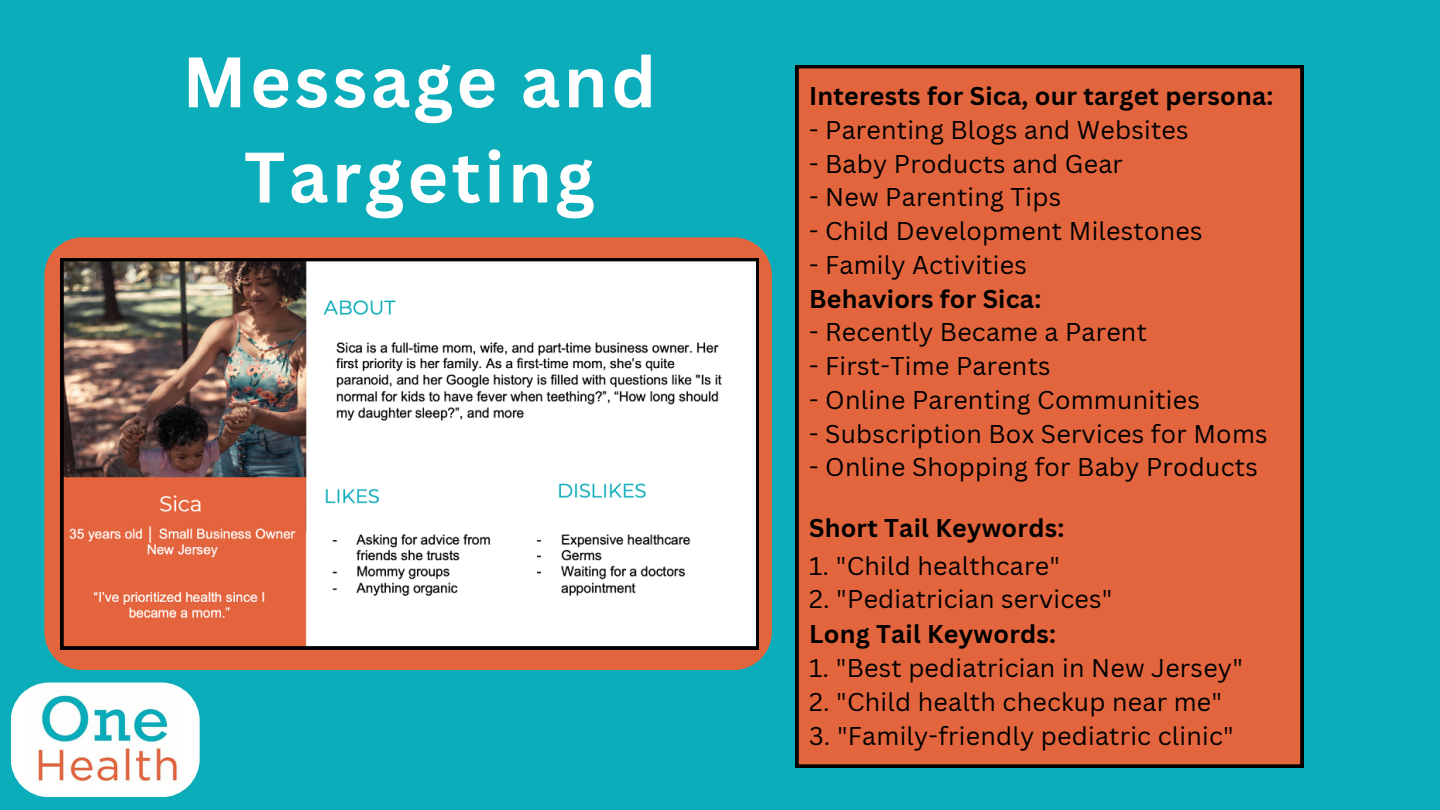
<style>
.page{position:relative;width:1440px;height:810px;background:#0badba}
.page>*{position:absolute;margin:0;border:0;box-sizing:border-box;transform-origin:0 0}
.t1{font:700 69.7px/95.2px "Canva Sans";letter-spacing:.05em;color:#fff;text-align:center}
.t2{font:25px "Canva Sans";letter-spacing:.01em;color:#000}
.t3{font:700 25px "Canva Sans";letter-spacing:.01em;color:#000}
</style>
<div class="page">
<div style="left:44px;top:237px;width:728px;height:433px;background:#e3653d"></div>
<svg style="left:61px;top:258px;width:698px;height:391px;background:#d0bbb4"></svg>
<svg style="left:11px;top:683px;width:189px;height:114px;fill:#fff"></svg>
<img style="left:30px;top:690px;width:150px;height:95px">
<div style="left:796px;top:65px;width:507px;height:702px;background:#e3653d"></div>
<p class="t1" style="left:182px;top:33px;width:475px">Message and<br>Targeting</p>
<p class="t3" style="left:809px;top:78px;width:466px">Interests for Sica, our target persona:</p>
<p class="t2" style="left:809px;top:112px;width:381px">- Parenting Blogs and Websites</p>
<p class="t2" style="left:809px;top:146px;width:315px">- Baby Products and Gear</p>
<p class="t2" style="left:809px;top:180px;width:254px">- New Parenting Tips</p>
<p class="t2" style="left:809px;top:213px;width:395px">- Child Development Milestones</p>
<p class="t2" style="left:809px;top:247px;width:219px">- Family Activities</p>
<p class="t3" style="left:809px;top:281px;width:234px">Behaviors for Sica:</p>
<p class="t2" style="left:809px;top:315px;width:339px">- Recently Became a Parent</p>
<p class="t2" style="left:809px;top:348px;width:243px">- First-Time Parents</p>
<p class="t2" style="left:809px;top:382px;width:392px">- Online Parenting Communities</p>
<p class="t2" style="left:809px;top:416px;width:460px">- Subscription Box Services for Moms</p>
<p class="t2" style="left:809px;top:450px;width:450px">- Online Shopping for Baby Products</p>
<p class="t3" style="left:809px;top:510px;width:257px">Short Tail Keywords:</p>
<p class="t2" style="left:809px;top:548px;width:252px">1. "Child healthcare"</p>
<p class="t2" style="left:809px;top:582px;width:305px">2. "Pediatrician services"</p>
<p class="t3" style="left:809px;top:616px;width:249px">Long Tail Keywords:</p>
<p class="t2" style="left:809px;top:650px;width:435px">1. "Best pediatrician in New Jersey"</p>
<p class="t2" style="left:809px;top:684px;width:415px">2. "Child health checkup near me"</p>
<p class="t2" style="left:809px;top:718px;width:426px">3. "Family-friendly pediatric clinic"</p>
</div>
